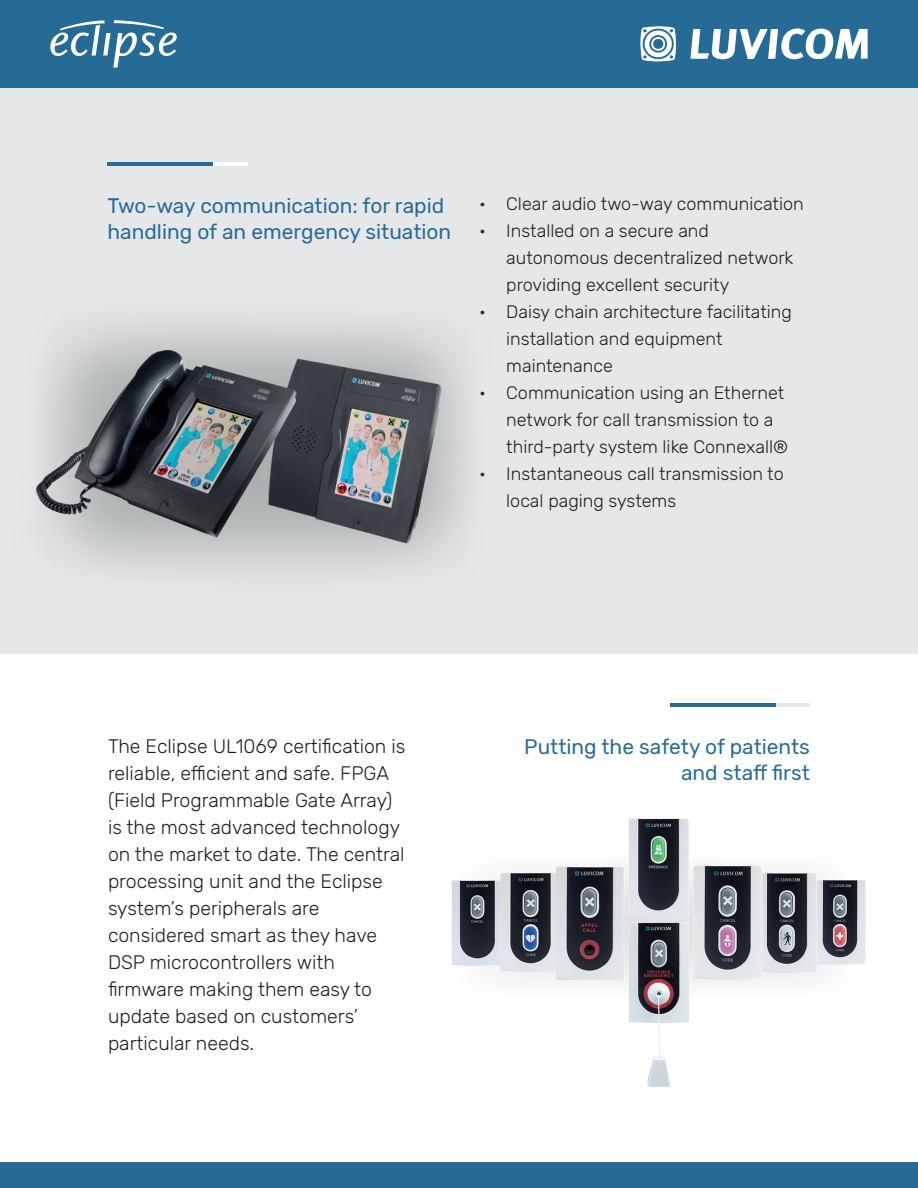
<style>
.page{position:relative;width:918px;height:1188px;background:#fff}
.page>*{position:absolute;margin:0;border:0;box-sizing:border-box;transform-origin:0 0}
.t1{font:21px/25.5px "Rubik";color:#266b96}
.t2{font:300 19.5px/27px "Rubik";color:#231f20}
.t3{font:300 18px/27px "Rubik";color:#231f20}
</style>
<div class="page">
<div style="left:0;top:1162px;width:918px;height:26px;background:#266b96"></div>
<div style="left:0;top:0;width:918px;height:88px;background:#266b96"></div>
<svg style="left:50px;top:20px;width:127px;height:48px"></svg>
<svg style="left:640px;top:26px;width:36px;height:35px"></svg>
<svg style="left:690px;top:28px;width:178px;height:31px"></svg>
<div style="left:0;top:88px;width:918px;height:565px;background:#e6e7e9"></div>
<img style="left:451px;top:818px;width:415px;height:269px">
<hr style="left:211px;top:162px;width:37px;height:4px;background:#fff">
<hr style="left:108px;top:162px;width:105px;height:4px;background:#266b96">
<img style="left:35px;top:322px;width:434px;height:250px">
<hr style="left:774px;top:703px;width:36px;height:4px;background:#e6e7e9">
<hr style="left:670px;top:703px;width:105px;height:4px;background:#266b96">
<p class="t1" style="left:108px;top:194px;width:345px">Two-way communication: for rapid handling of an emergency situation</p>
<p class="t3" style="left:479px;top:191px;width:326px">• Clear audio two-way communication</p>
<p class="t3" style="left:506px;top:218px;width:289px;text-indent:-27px">• Installed on a secure and autonomous decentralized network providing excellent security</p>
<p class="t3" style="left:506px;top:299px;width:287px;text-indent:-27px">• Daisy chain architecture facilitating installation and equipment maintenance</p>
<p class="t3" style="left:506px;top:380px;width:283px;text-indent:-27px">• Communication using an Ethernet network for call transmission to a third-party system like Connexall®</p>
<p class="t3" style="left:506px;top:461px;width:279px;text-indent:-27px">• Instantaneous call transmission to local paging systems</p>
<p class="t2" style="left:108px;top:733px;width:299px">The Eclipse UL1069 certification is reliable, efficient and safe. FPGA (Field Programmable Gate Array) is the most advanced technology on the market to date. The central processing unit and the Eclipse system’s peripherals are considered smart as they have<br>DSP microcontrollers with firmware making them easy to update based on customers’ particular needs.</p>
<p class="t1" style="left:524px;top:735px;width:287px;text-align:right">Putting the safety of patients and staff first</p>
</div>
